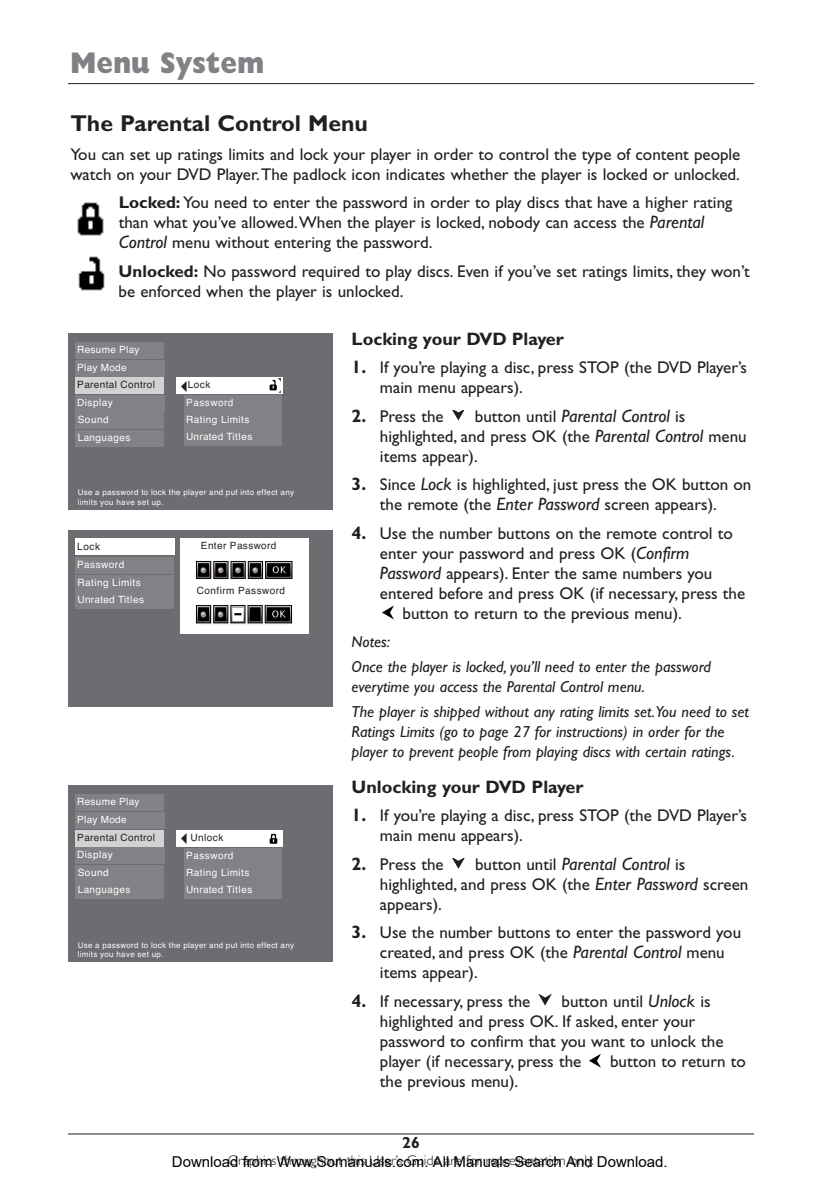
<style>
.page{position:relative;width:840px;height:1190px;background:#fff}
.page>*{position:absolute;margin:0;border:0;box-sizing:border-box;transform-origin:0 0}
.t1{font:800 30px "Gill Sans";color:#808285;scale:.9 1}
.t2{font:700 23px "Gill Sans";color:#231f20}
.t3{font:italic 18px "Gill Sans";color:#231f20}
.t4{font:700 18px "Gill Sans";color:#231f20}
.t5{font:17px/20px "Gill Sans";color:#231f20}
.t6{font:italic 16px/25.2px "Gill Sans";color:#231f20}
.t7{font:700 16px "Gill Sans";color:#231f20}
.t8{font:15px "Arial";color:#000}
.t9{font:300 14px "Gill Sans";color:#231f20}
.t10{font:10px/17px "Helvetica";letter-spacing:.045em;color:#fff}
.t11{font:10px "Helvetica";letter-spacing:.04em;color:#231f20}
.t12{font:10px "Helvetica";letter-spacing:.025em;color:#fff}
.t13{font:8px/9.6px "Helvetica";letter-spacing:.035em;color:#fff}
.s1{font-weight:700}
.s2{font-style:italic;font-size:18px}
.s3{font-weight:700;font-size:18px}
.s4{font-style:normal;font-size:17px}
</style>
<div class="page">
<hr style="left:68px;top:1134px;width:686px;height:1px;background:#231f20">
<img style="left:77px;top:202px;width:27px;height:34px">
<div style="left:68px;top:530px;width:265px;height:177px;background:#6c6d70"></div>
<div style="left:180px;top:539px;width:129px;height:95px;background:#fff"></div>
<div style="left:75px;top:539px;width:99px;height:16px;background:#fff"></div>
<div style="left:75px;top:576px;width:99px;height:16px;background:#808285"></div>
<div style="left:76px;top:593px;width:98px;height:16px;background:#808285"></div>
<img style="left:196px;top:561px;width:96px;height:18px">
<img style="left:196px;top:605px;width:96px;height:19px">
<svg style="left:589px;top:1054px;width:12px;height:14px"></svg>
<svg style="left:539px;top:995px;width:12px;height:11px"></svg>
<svg style="left:452px;top:858px;width:13px;height:11px"></svg>
<svg style="left:382px;top:606px;width:12px;height:14px"></svg>
<svg style="left:452px;top:410px;width:13px;height:10px"></svg>
<div style="left:75px;top:557px;width:99px;height:17px;background:#808285"></div>
<img style="left:78px;top:256px;width:27px;height:35px">
<div style="left:68px;top:333px;width:265px;height:177px;background:#6c6d70"></div>
<div style="left:75px;top:342px;width:89px;height:17px;background:#808285"></div>
<div style="left:75px;top:378px;width:89px;height:16px;background:#d1d2d4"></div>
<div style="left:76px;top:412px;width:88px;height:17px;background:#808285"></div>
<div style="left:75px;top:395px;width:89px;height:17px;background:#808285"></div>
<div style="left:75px;top:360px;width:89px;height:17px;background:#808285"></div>
<div style="left:76px;top:430px;width:88px;height:17px;background:#808285"></div>
<div style="left:176px;top:378px;width:106px;height:16px;background:#fff"></div>
<div style="left:184px;top:412px;width:98px;height:17px;background:#808285"></div>
<div style="left:184px;top:430px;width:98px;height:16px;background:#808285"></div>
<img style="left:269px;top:379px;width:11px;height:13px">
<div style="left:184px;top:395px;width:98px;height:17px;background:#808285"></div>
<div style="left:68px;top:785px;width:265px;height:177px;background:#6c6d70"></div>
<div style="left:75px;top:794px;width:89px;height:17px;background:#808285"></div>
<div style="left:75px;top:830px;width:89px;height:17px;background:#d1d2d4"></div>
<div style="left:76px;top:865px;width:88px;height:17px;background:#808285"></div>
<div style="left:75px;top:847px;width:89px;height:17px;background:#808285"></div>
<div style="left:75px;top:812px;width:89px;height:17px;background:#808285"></div>
<div style="left:76px;top:882px;width:88px;height:17px;background:#808285"></div>
<div style="left:176px;top:830px;width:106px;height:17px;background:#fff"></div>
<div style="left:184px;top:865px;width:98px;height:17px;background:#808285"></div>
<div style="left:184px;top:882px;width:98px;height:17px;background:#808285"></div>
<svg style="left:269px;top:833px;width:8px;height:11px"></svg>
<div style="left:184px;top:848px;width:98px;height:16px;background:#808285"></div>
<hr style="left:68px;top:83px;width:686px;height:1px;background:#231f20">
<h1 class="t1" style="left:70px;top:53px;width:217px">Menu System</h1>
<h2 class="t2" style="left:70px;top:115px;width:299px">The Parental Control Menu</h2>
<p class="t5" style="left:70px;top:146px;width:671px">You can set up ratings limits and lock your player in order to control the type of content people watch on your DVD Player.The padlock icon indicates whether the player is locked or unlocked.</p>
<p class="t5" style="left:119px;top:194px;width:615px"><span class="s1">Locked:</span> You need to enter the password in order to play discs that have a higher rating than what you’ve allowed.When the player is locked, nobody can access the <span class="s2">Parental<br>Control</span> menu without entering the password.</p>
<p class="t5" style="left:119px;top:263px;width:633px"><span class="s1">Unlocked:</span> No password required to play discs. Even if you’ve set ratings limits, they won’t be enforced when the player is unlocked.</p>
<p class="t10" style="left:77px;top:342px;width:64px">Resume Play</p>
<p class="t11" style="left:77px;top:381px;width:79px">Parental Control</p>
<p class="t10" style="left:78px;top:412px;width:33px">Sound</p>
<p class="t10" style="left:77px;top:360px;width:51px">Play Mode</p>
<p class="t10" style="left:77px;top:395px;width:37px">Display</p>
<p class="t10" style="left:78px;top:430px;width:54px">Languages</p>
<p class="t11" style="left:188px;top:381px;width:24px">Lock</p>
<p class="t10" style="left:186px;top:412px;width:65px">Rating Limits</p>
<p class="t10" style="left:186px;top:395px;width:49px">Password</p>
<p class="t12" style="left:186px;top:433px;width:68px">Unrated Titles</p>
<p class="t13" style="left:78px;top:489px;width:218px">Use a password to lock the player and put into effect any limits you have set up.</p>
<p class="t11" style="left:77px;top:542px;width:24px">Lock</p>
<p class="t10" style="left:77px;top:575px;width:68px">Rating Limits<br>Unrated Titles</p>
<p class="t10" style="left:77px;top:557px;width:49px">Password</p>
<p class="t11" style="left:201px;top:542px;width:77px">Enter Password</p>
<p class="t11" style="left:197px;top:587px;width:90px">Confirm Password</p>
<p class="t10" style="left:77px;top:794px;width:64px">Resume Play</p>
<p class="t11" style="left:77px;top:834px;width:79px">Parental Control</p>
<p class="t10" style="left:78px;top:865px;width:33px">Sound</p>
<p class="t10" style="left:77px;top:812px;width:51px">Play Mode</p>
<p class="t10" style="left:77px;top:847px;width:37px">Display</p>
<p class="t10" style="left:78px;top:882px;width:54px">Languages</p>
<p class="t11" style="left:190px;top:834px;width:34px">Unlock</p>
<p class="t10" style="left:186px;top:865px;width:65px">Rating Limits</p>
<p class="t10" style="left:186px;top:848px;width:49px">Password</p>
<p class="t12" style="left:186px;top:886px;width:68px">Unrated Titles</p>
<p class="t13" style="left:78px;top:941px;width:218px">Use a password to lock the player and put into effect any limits you have set up.</p>
<p class="t4" style="left:352px;top:332px;width:214px">Locking your DVD Player</p>
<p class="t5" style="left:380px;top:359px;width:369px;text-indent:-28px"><span class="s3">1.</span> If you’re playing a disc, press STOP (the DVD Player’s main menu appears).</p>
<p class="t5" style="left:352px;top:408px;width:94px"><span class="s3">2.</span> Press the</p>
<p class="t3" style="left:475px;top:409px;width:212px"><span class="s4">button until</span> Parental Control <span class="s4">is</span></p>
<p class="t5" style="left:380px;top:428px;width:368px">highlighted, and press OK (the <span class="s2">Parental Control</span> menu items appear).</p>
<p class="t5" style="left:352px;top:476px;width:401px;text-align:center"><span class="s3">3.</span> Since <span class="s2">Lock</span> is highlighted, just press the OK button on the remote (the <span class="s2">Enter Password</span> screen appears).</p>
<p class="t5" style="left:352px;top:525px;width:383px"><span class="s3">4.</span> Use the number buttons on the remote control to</p>
<p class="t5" style="left:380px;top:545px;width:311px">enter your password and press OK (<span class="s2">Confirm</span></p>
<p class="t5" style="left:380px;top:565px;width:334px"><span class="s2">Password</span> appears). Enter the same numbers you</p>
<p class="t5" style="left:380px;top:585px;width:367px">entered before and press OK (if necessary, press the</p>
<p class="t5" style="left:403px;top:605px;width:281px">button to return to the previous menu).</p>
<p class="t6" style="left:352px;top:631px;width:361px">Notes:<br>Once the player is locked, you’ll need to enter the password</p>
<p class="t6" style="left:352px;top:676px;width:399px">everytime you access the Parental Control menu.<br>The player is shipped without any rating limits set.You need to set</p>
<p class="t6" style="left:352px;top:724px;width:385px;line-height:20px">Ratings Limits (go to page 27 for instructions) in order for the player to prevent people from playing discs with certain ratings.</p>
<p class="t4" style="left:352px;top:780px;width:233px">Unlocking your DVD Player</p>
<p class="t5" style="left:380px;top:807px;width:369px;text-indent:-28px"><span class="s3">1.</span> If you’re playing a disc, press STOP (the DVD Player’s main menu appears).</p>
<p class="t5" style="left:352px;top:856px;width:94px"><span class="s3">2.</span> Press the</p>
<p class="t3" style="left:475px;top:857px;width:212px"><span class="s4">button until</span> Parental Control <span class="s4">is</span></p>
<p class="t5" style="left:380px;top:876px;width:370px">highlighted, and press OK (the <span class="s2">Enter Password</span> screen appears).</p>
<p class="t5" style="left:380px;top:924px;width:363px;text-indent:-28px"><span class="s3">3.</span> Use the number buttons to enter the password you created, and press OK (the <span class="s2">Parental Control</span> menu items appear).</p>
<p class="t5" style="left:352px;top:993px;width:180px"><span class="s3">4.</span> If necessary, press the</p>
<p class="t5" style="left:380px;top:993px;width:345px;text-indent:182px">button until <span class="s2">Unlock</span> is highlighted and press OK. If asked, enter your password to confirm that you want to unlock the player (if necessary, press the</p>
<p class="t5" style="left:610px;top:1053px;width:137px">button to return to</p>
<p class="t5" style="left:380px;top:1073px;width:140px">the previous menu).</p>
<p class="t7" style="left:402px;top:1137px;width:19px">26</p>
<p class="t9" style="left:228px;top:1156px;width:368px">Graphics throughout this User’s Guide are for representation only.</p>
<p class="t8" style="left:172px;top:1153px;width:497px">Download from Www.Somanuals.com. All Manuals Search And Download.</p>
</div>
